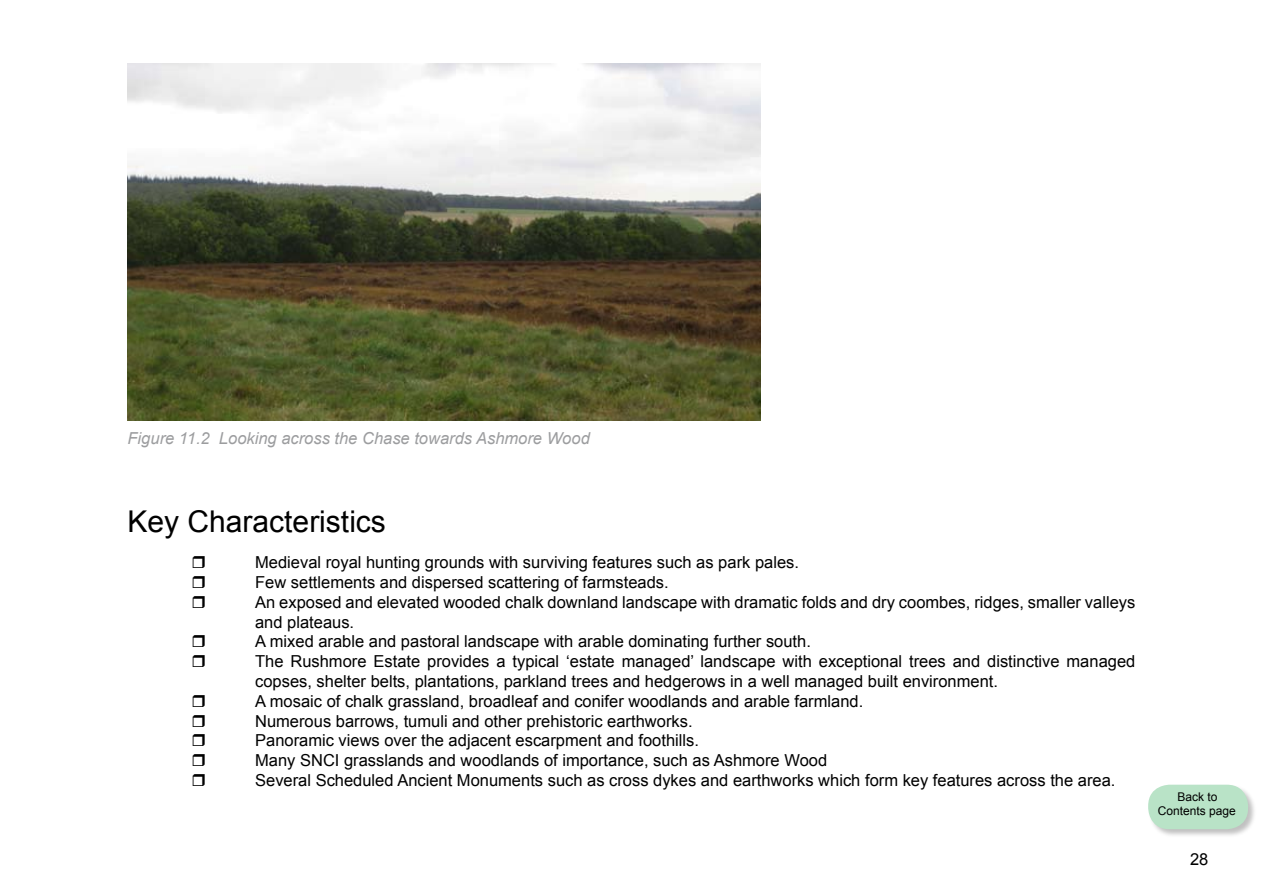
<style>
.page{position:relative;width:1263px;height:893px;background:#fff}
.page>*{position:absolute;margin:0;border:0;box-sizing:border-box;transform-origin:0 0}
.t1{font:30px "Arial";color:#000}
.t2{font:16.5px/19.8px "Arial";color:#000}
.t3{font:italic 16.5px "Arial";color:#9c9d9f}
.t4{font:12px/13.5px "Arial";color:#000;text-align:center}
</style>
<div class="page">
<img style="left:128px;top:64px;width:632px;height:357px">
<div style="left:1147px;top:783px;width:111px;height:56px;background:#000;opacity:.25"></div>
<div style="left:1148px;top:785px;width:100px;height:44px;background:#b9e3c7;border-radius:21px"></div>
<p class="t3" style="left:128px;top:428px;width:464px">Figure 11.2 Looking across the Chase towards Ashmore Wood</p>
<h1 class="t1" style="left:128px;top:502px;width:260px">Key Characteristics</h1>
<p class="t2" style="left:255px;top:553px;width:882px">Medieval royal hunting grounds with surviving features such as park pales.<br>Few settlements and dispersed scattering of farmsteads.<br>An exposed and elevated wooded chalk downland landscape with dramatic folds and dry coombes, ridges, smaller valleys and plateaus.<br>A mixed arable and pastoral landscape with arable dominating further south.<br>The Rushmore Estate provides a typical ‘estate managed’ landscape with exceptional trees and distinctive managed copses, shelter belts, plantations, parkland trees and hedgerows in a well managed built environment.<br>A mosaic of chalk grassland, broadleaf and conifer woodlands and arable farmland.<br>Numerous barrows, tumuli and other prehistoric earthworks.<br>Panoramic views over the adjacent escarpment and foothills.<br>Many SNCI grasslands and woodlands of importance, such as Ashmore Wood<br>Several Scheduled Ancient Monuments such as cross dykes and earthworks which form key features across the area.</p>
<p class="t4" style="left:1158px;top:790px;width:79px">Back to<br>Contents page</p>
<p class="t2" style="left:1190px;top:850px;width:20px">28</p>
</div>
